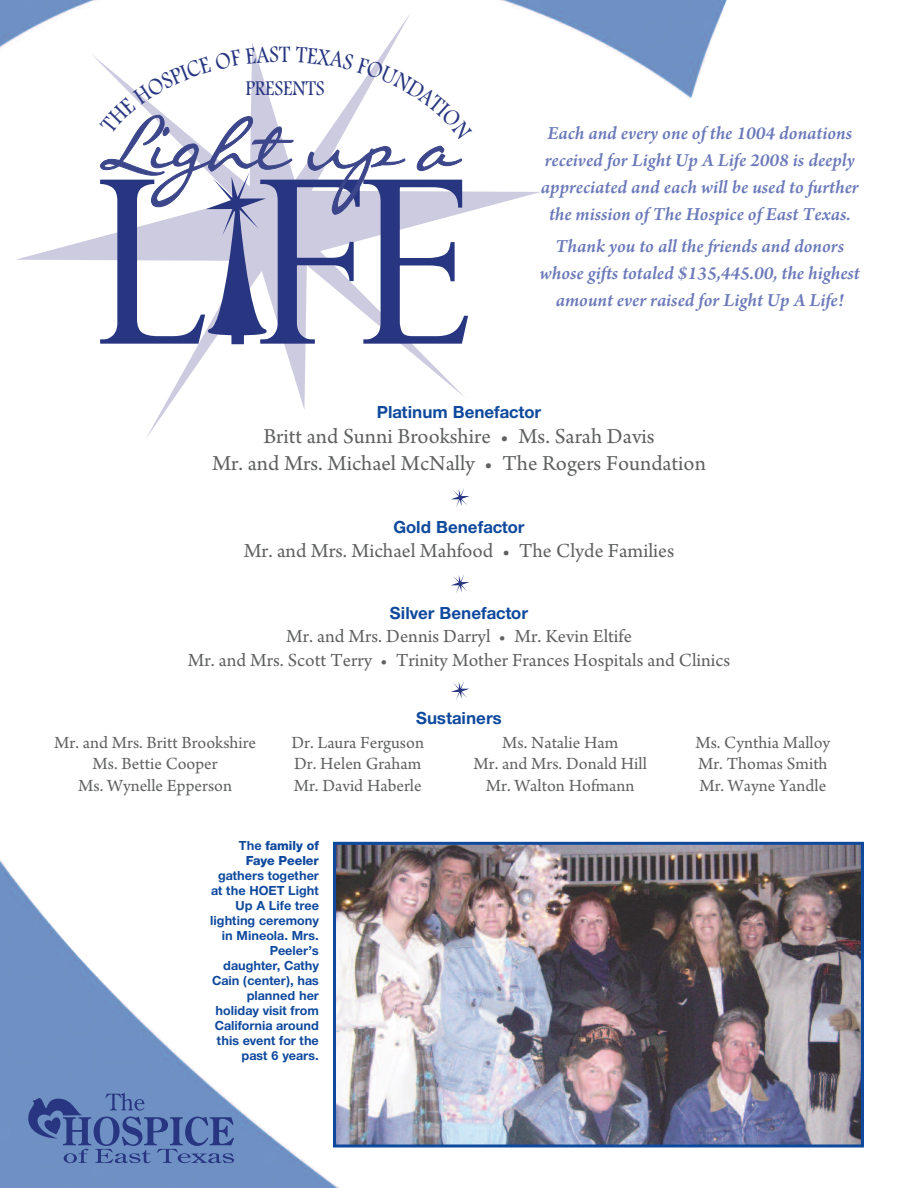
<style>
.page{position:relative;width:918px;height:1188px;background:#fff}
.page>*{position:absolute;margin:0;border:0;box-sizing:border-box;transform-origin:0 0}
.t1{font:71.1px "Liorah BT";color:#3c468a;scale:.88 1}
.t2{font:24.3px "Footlight MT Light";color:#283681;scale:.87 1}
.t3{font:22.5px/27px "Arno Pro";color:#5f6060;text-align:center}
.t4{font:21.75px "Footlight MT Light";color:#283681;scale:.89 1}
.t5{font:21px "Arno Pro";color:#5f6060}
.t6{font:italic 600 19.5px/27px "Arno Pro";color:#6c7aba;text-align:center}
.t7{font:19.5px/23.4px "Arno Pro";color:#5f6060;text-align:center}
.t8{font:18px/21.6px "Arno Pro";color:#5f6060;text-align:center}
.t9{font:700 18px "Nimbus San Nov T";color:#0f499d}
.t10{font:700 13.5px/15px "Nimbus San Nov T";color:#0f499d;text-align:right}
.t11{font:13.5px/15px "Nimbus San Nov T Heav";color:#0f499d;text-align:center}
.s1{font-family:"Nimbus San Nov T";font-weight:700}
</style>
<div class="page">
<img style="left:0;top:0;width:727px;height:1188px">
<svg style="left:28px;top:1093px;width:206px;height:70px;background:#5d79b2"></svg>
<img style="left:337px;top:846px;width:523px;height:298px">
<div style="left:333px;top:842px;width:531px;height:306px;border:3px solid #0f499d"></div>
<svg style="left:451px;top:488px;width:19px;height:20px"></svg>
<svg style="left:451px;top:574px;width:19px;height:20px"></svg>
<svg style="left:451px;top:680px;width:19px;height:20px"></svg>
<svg style="left:100px;top:46px;width:178px;height:88px"></svg>
<svg style="left:296px;top:46px;width:176px;height:94px"></svg>
<p class="t2" style="left:279px;top:40px;width:14px">T</p>
<p class="t4" style="left:245px;top:75px;width:90px">PRESENTS</p>
<h1 class="t1" style="left:98px;top:102px;width:410px">Light up a</h1>
<p class="t6" style="left:541px;top:121px;width:319px">Each and every one of the 1004 donations received for Light Up A Life 2008 is deeply appreciated and each will be used to further the mission of The Hospice of East Texas.</p>
<p class="t6" style="left:540px;top:234px;width:321px">Thank you to all the friends and donors whose gifts totaled $135,445.00, the highest amount ever raised for Light Up A Life!</p>
<p class="t9" style="left:377px;top:401px;width:166px">Platinum Benefactor</p>
<p class="t3" style="left:212px;top:424px;width:495px">Britt and Sunni Brookshire • Ms. Sarah Davis<br>Mr. and Mrs. Michael McNally • The Rogers Foundation</p>
<p class="t9" style="left:393px;top:516px;width:133px">Gold Benefactor</p>
<p class="t5" style="left:244px;top:543px;width:432px">Mr. and Mrs. Michael Mahfood • The Clyde Families</p>
<p class="t9" style="left:390px;top:603px;width:140px">Silver Benefactor</p>
<p class="t7" style="left:188px;top:626px;width:544px">Mr. and Mrs. Dennis Darryl • Mr. Kevin Eltife<br>Mr. and Mrs. Scott Terry • Trinity Mother Frances Hospitals and Clinics</p>
<p class="t9" style="left:416px;top:707px;width:87px">Sustainers</p>
<p class="t8" style="left:54px;top:733px;width:203px">Mr. and Mrs. Britt Brookshire<br>Ms. Bettie Cooper<br>Ms. Wynelle Epperson</p>
<p class="t8" style="left:291px;top:733px;width:134px;text-align:left">Dr. Laura Ferguson<br>Dr. Helen Graham<br>Mr. David Haberle</p>
<p class="t8" style="left:474px;top:733px;width:175px">Ms. Natalie Ham<br>Mr. and Mrs. Donald Hill<br>Mr. Walton Hofmann</p>
<p class="t8" style="left:695px;top:733px;width:136px;text-align:left">Ms. Cynthia Malloy<br>Mr. Thomas Smith<br>Mr. Wayne Yandle</p>
<p class="t11" style="left:239px;top:838px;width:82px"><span class="s1">The</span> family of<br>Faye Peeler</p>
<p class="t10" style="left:210px;top:868px;width:110px">gathers together at the HOET Light<br>Up A Life tree lighting ceremony in Mineola. Mrs.<br>Peeler’s daughter, Cathy<br>Cain (center), has planned her holiday visit from<br>California around this event for the past 6 years.</p>
</div>
